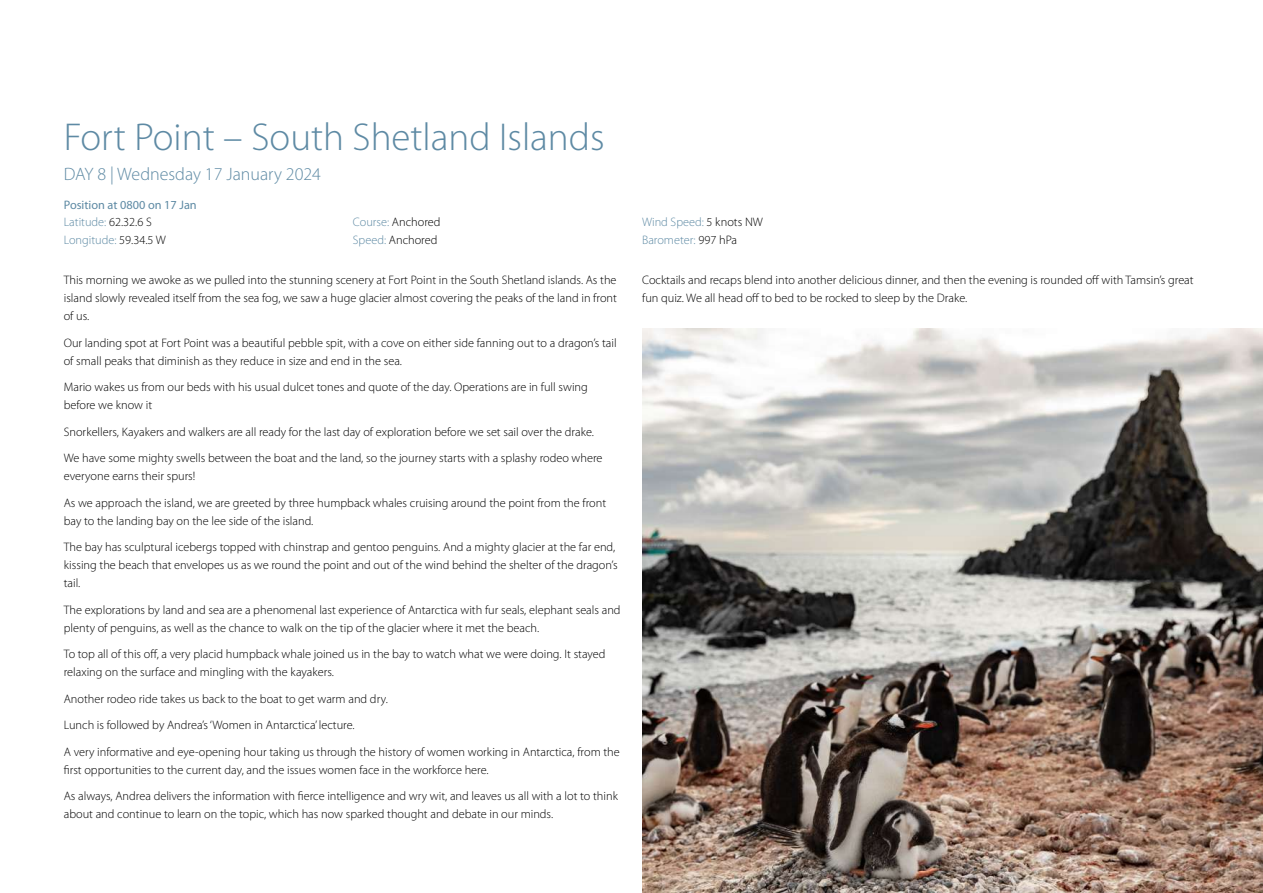
<style>
.page{position:relative;width:1263px;height:893px;background:#fff}
.page>*{position:absolute;margin:0;border:0;box-sizing:border-box;transform-origin:0 0}
.t1{font:300 39px "Myriad Pro";color:#5e8aa4}
.t2{font:300 18px "Myriad Pro";color:#5e8aa4}
.t3{font:300 12.3px/18px "Myriad Pro";color:#000}
.t4{font:12.3px/18px "Myriad Pro";color:#5e8aa4}
.t5{font:300 12.3px/18px "Myriad Pro";color:#5e8aa4}
.s1{font-weight:300}
.s2{font-weight:300;color:#000}
.s3{color:#5e8aa4}
.s4{color:#000}
</style>
<div class="page">
<img style="left:642px;top:329px;width:621px;height:564px">
<h1 class="t1" style="left:64px;top:115px;width:542px">Fort Point – South Shetland Islands</h1>
<h2 class="t2" style="left:64px;top:164px;width:259px">DAY 8 | Wednesday 17 January 2024</h2>
<p class="t4" style="left:64px;top:195px;width:134px">Position at 0800 on 17 Jan<br><span class="s1">Latitude:</span> <span class="s2">62.32.6 S<br></span><span class="s1">Longitude:</span> <span class="s2">59.34.5 W</span></p>
<p class="t3" style="left:353px;top:214px;width:89px"><span class="s3">Course:</span> Anchored<br><span class="s3">Speed:</span> Anchored</p>
<p class="t5" style="left:642px;top:214px;width:122px">Wind Speed: <span class="s4">5 knots NW<br></span>Barometer: <span class="s4">997 hPa</span></p>
<p class="t3" style="left:64px;top:271px;width:555px;text-align:justify">This morning we awoke as we pulled into the stunning scenery at Fort Point in the South Shetland islands. As the island slowly revealed itself from the sea fog, we saw a huge glacier almost covering the peaks of the land in front of us.</p>
<p class="t3" style="left:64px;top:334px;width:554px">Our landing spot at Fort Point was a beautiful pebble spit, with a cove on either side fanning out to a dragon’s tail of small peaks that diminish as they reduce in size and end in the sea.</p>
<p class="t3" style="left:64px;top:378px;width:526px">Mario wakes us from our beds with his usual dulcet tones and quote of the day. Operations are in full swing before we know it</p>
<p class="t3" style="left:64px;top:419px;width:540px;line-height:26.5px">Snorkellers, Kayakers and walkers are all ready for the last day of exploration before we set sail over the drake.<br>We have some mighty swells between the boat and the land, so the journey starts with a splashy rodeo where</p>
<p class="t3" style="left:64px;top:463px;width:544px;line-height:26.5px">everyone earns their spurs!<br>As we approach the island, we are greeted by three humpback whales cruising around the point from the front</p>
<p class="t3" style="left:64px;top:508px;width:553px;line-height:26.5px">bay to the landing bay on the lee side of the island.<br>The bay has sculptural icebergs topped with chinstrap and gentoo penguins. And a mighty glacier at the far end,</p>
<p class="t3" style="left:64px;top:556px;width:555px">kissing the beach that envelopes us as we round the point and out of the wind behind the shelter of the dragon’s tail.</p>
<p class="t3" style="left:64px;top:601px;width:558px">The explorations by land and sea are a phenomenal last experience of Antarctica with fur seals, elephant seals and plenty of penguins, as well as the chance to walk on the tip of the glacier where it met the beach.</p>
<p class="t3" style="left:64px;top:645px;width:543px">To top all of this off, a very placid humpback whale joined us in the bay to watch what we were doing. It stayed relaxing on the surface and mingling with the kayakers.</p>
<p class="t3" style="left:64px;top:686px;width:557px;line-height:26.5px">Another rodeo ride takes us back to the boat to get warm and dry.<br>Lunch is followed by Andrea’s ‘Women in Antarctica’ lecture.<br>A very informative and eye-opening hour taking us through the history of women working in Antarctica, from the</p>
<p class="t3" style="left:64px;top:757px;width:556px;line-height:26.5px">first opportunities to the current day, and the issues women face in the workforce here.<br>As always, Andrea delivers the information with fierce intelligence and wry wit, and leaves us all with a lot to think</p>
<p class="t3" style="left:64px;top:805px;width:491px">about and continue to learn on the topic, which has now sparked thought and debate in our minds.</p>
<p class="t3" style="left:642px;top:271px;width:553px">Cocktails and recaps blend into another delicious dinner, and then the evening is rounded off with Tamsin’s great fun quiz. We all head off to bed to be rocked to sleep by the Drake.</p>
</div>
